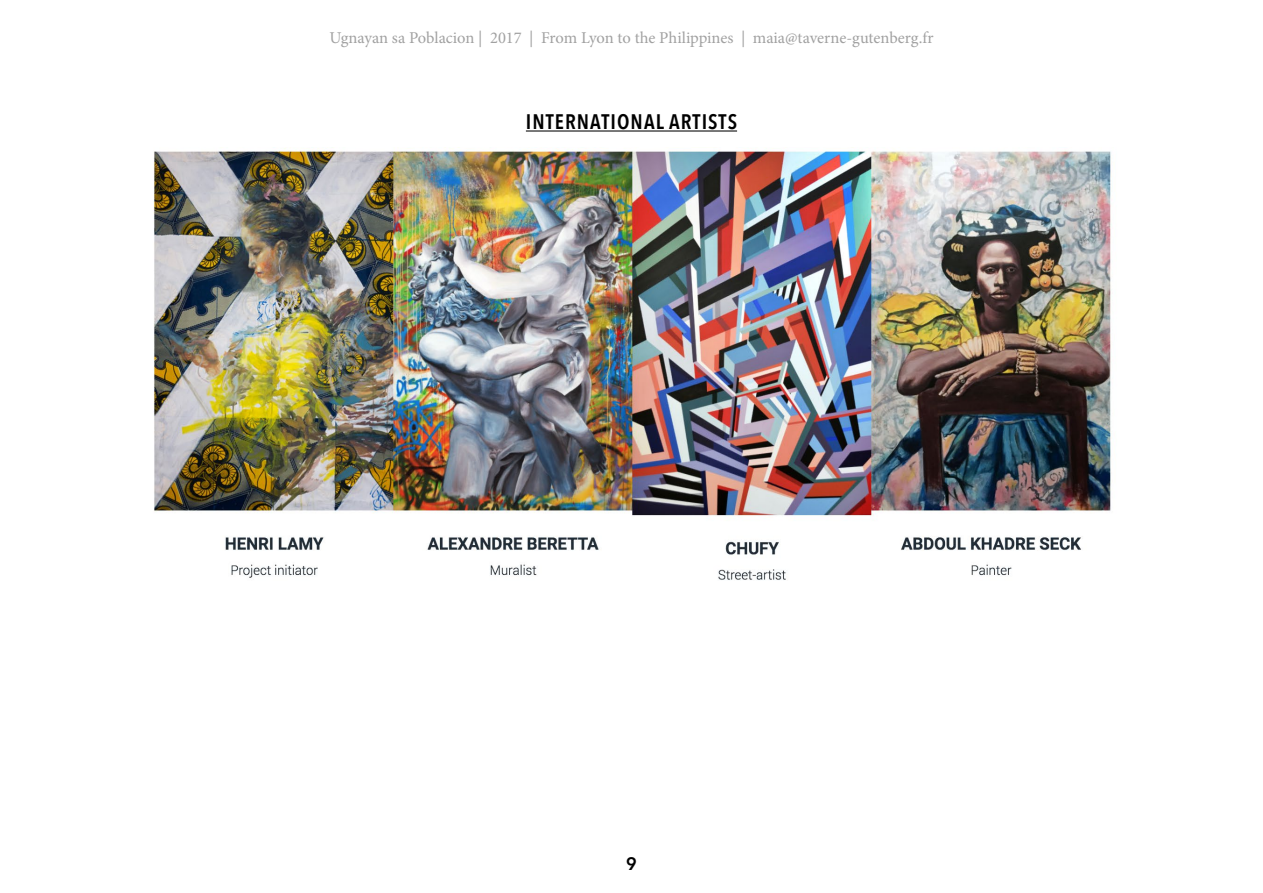
<style>
.page{position:relative;width:1263px;height:893px;background:#fff}
.page>*{position:absolute;margin:0;border:0;box-sizing:border-box;transform-origin:0 0}
.t1{font:600 21px "Avenir Next Condensed";letter-spacing:.05em;color:#000}
.t2{font:800 18px "Avenir";color:#000}
.t3{font:16.5px "Minion Pro";letter-spacing:-.005em;color:#a1a1a1}
</style>
<div class="page">
<img style="left:153px;top:148px;width:958px;height:432px">
<hr style="left:526px;top:130px;width:211px;height:2px;background:#000">
<p class="t3" style="left:329px;top:26px;width:606px">Ugnayan sa Poblacion | 2017 | From Lyon to the Philippines | maia@taverne-gutenberg.fr</p>
<p class="t1" style="left:526px;top:104px;width:213px">INTERNATIONAL ARTISTS</p>
<p class="t2" style="left:626px;top:849px;width:12px">9</p>
</div>
